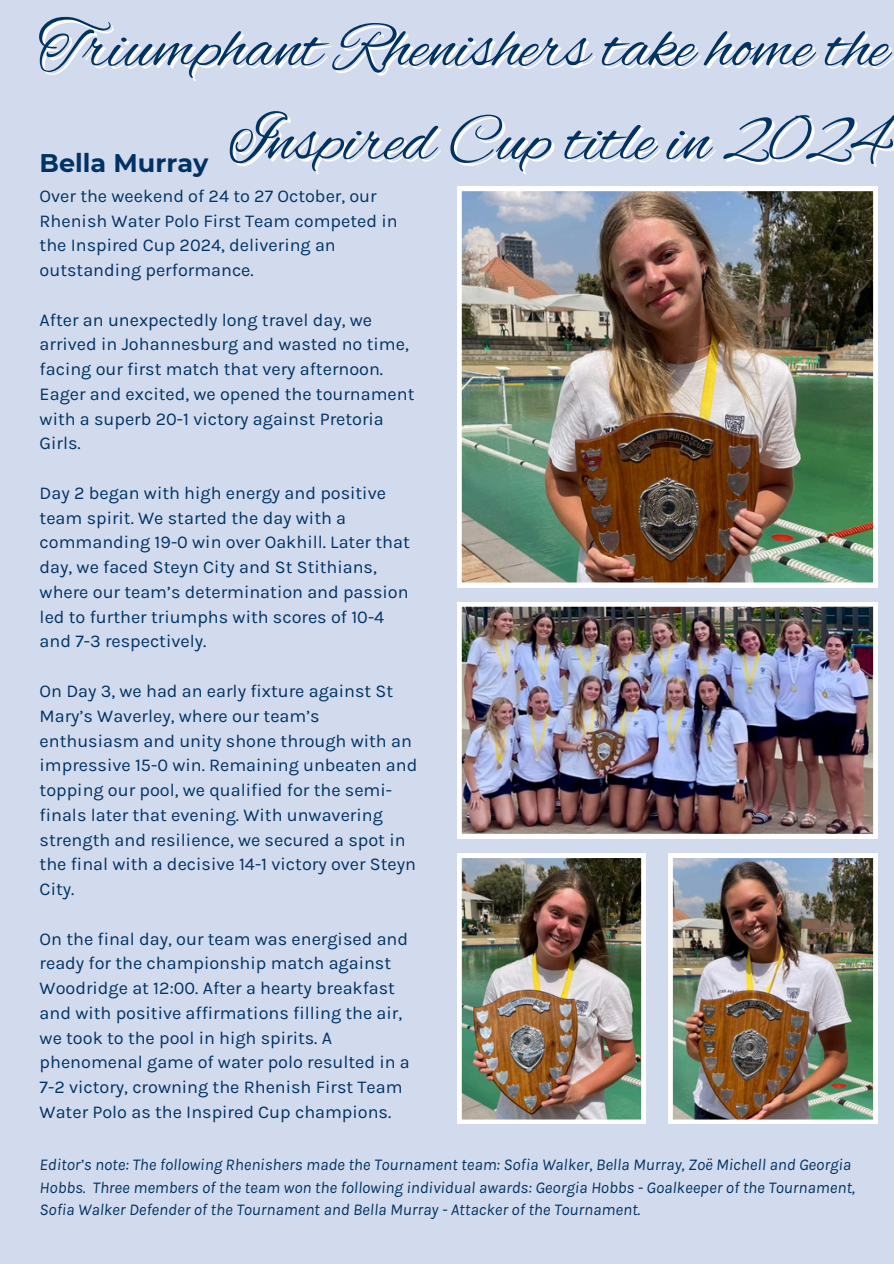
<style>
.page{position:relative;width:894px;height:1264px;background:#fff}
.page>*{position:absolute;margin:0;border:0;box-sizing:border-box;transform-origin:0 0}
.t1{font:67.5px "Alex Brush";color:#003363}
.t2{font:700 25.5px "Montserrat";color:#003363}
.t3{font:18px/24.8px "Karla";color:#003363}
.t4{font:italic 16.5px/22.5px "Karla";color:#003363}
</style>
<div class="page">
<div style="left:0;top:0;width:893px;height:1263px;background:#d2daed"></div>
<img style="left:457px;top:602px;width:420px;height:236px">
<img style="left:457px;top:853px;width:188px;height:270px">
<img style="left:668px;top:853px;width:209px;height:270px">
<img style="left:457px;top:187px;width:420px;height:400px">
<p class="t1" style="left:38px;top:9px;width:851px">Triumphant Rhenishers take home the</p>
<p class="t1" style="left:228px;top:103px;width:661px">Inspired Cup title in 2024</p>
<p class="t3" style="left:40px;top:183px;width:359px">Over the weekend of 24 to 27 October, our Rhenish Water Polo First Team competed in the Inspired Cup 2024, delivering an outstanding performance.</p>
<p class="t3" style="left:40px;top:307px;width:376px">After an unexpectedly long travel day, we arrived in Johannesburg and wasted no time, facing our first match that very afternoon.<br>Eager and excited, we opened the tournament with a superb 20-1 victory against Pretoria Girls.</p>
<p class="t3" style="left:40px;top:480px;width:371px">Day 2 began with high energy and positive team spirit. We started the day with a commanding 19-0 win over Oakhill. Later that day, we faced Steyn City and St Stithians, where our team’s determination and passion led to further triumphs with scores of 10-4 and 7-3 respectively.</p>
<p class="t3" style="left:40px;top:678px;width:379px">On Day 3, we had an early fixture against St Mary’s Waverley, where our team’s enthusiasm and unity shone through with an impressive 15-0 win. Remaining unbeaten and topping our pool, we qualified for the semi&shy;finals later that evening. With unwavering strength and resilience, we secured a spot in the final with a decisive 14-1 victory over Steyn City.</p>
<p class="t3" style="left:40px;top:926px;width:371px">On the final day, our team was energised and ready for the championship match against Woodridge at 12:00. After a hearty breakfast and with positive affirmations filling the air, we took to the pool in high spirits. A phenomenal game of water polo resulted in a 7-2 victory, crowning the Rhenish First Team Water Polo as the Inspired Cup champions.</p>
<p class="t4" style="left:40px;top:1153px;width:816px">Editor’s note: The following Rhenishers made the Tournament team: Sofia Walker, Bella Murray, Zoë Michell and Georgia<br>Hobbs. Three members of the team won the following individual awards: Georgia Hobbs - Goalkeeper of the Tournament,<br>Sofia Walker Defender of the Tournament and Bella Murray - Attacker of the Tournament.</p>
<h2 class="t2" style="left:40px;top:147px;width:170px">Bella Murray</h2>
</div>
